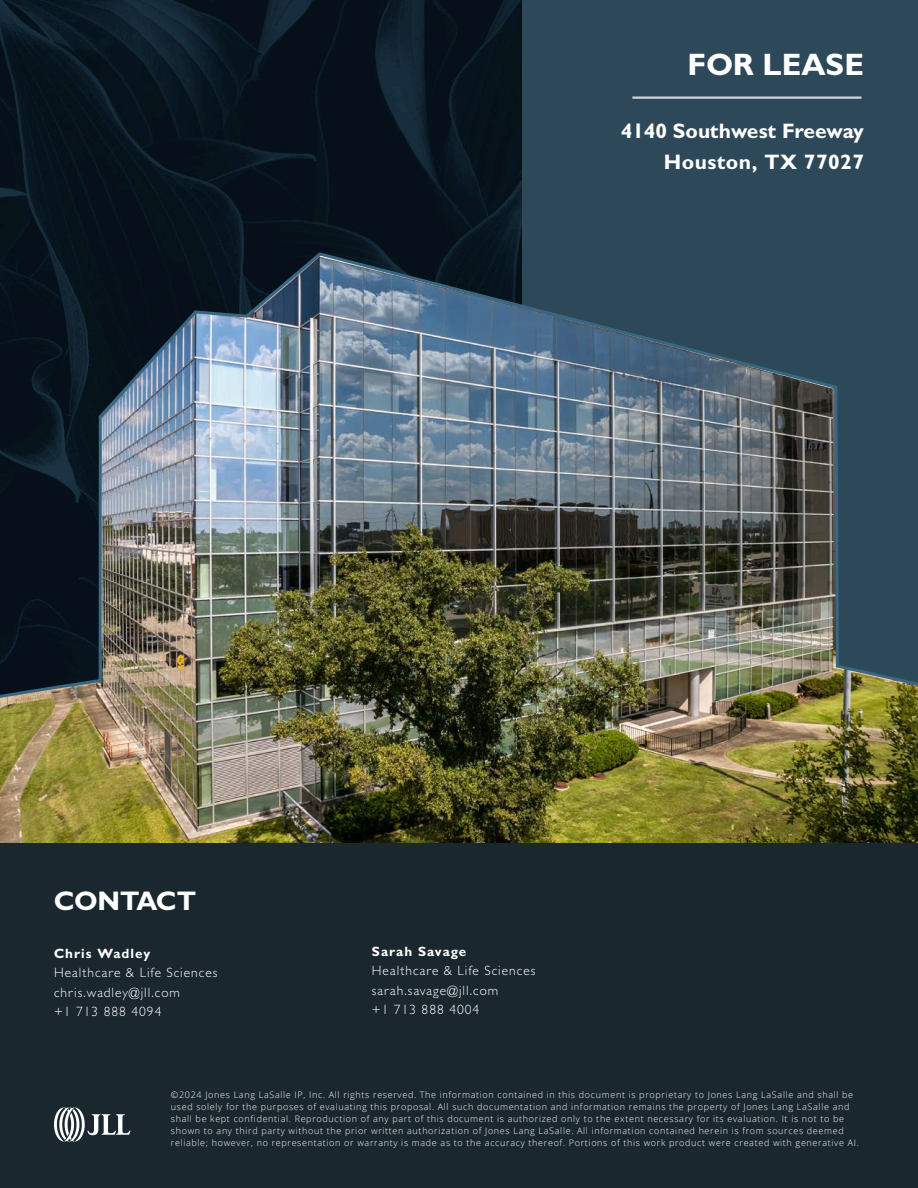
<style>
.page{position:relative;width:918px;height:1188px;background:#fff}
.page>*{position:absolute;margin:0;border:0;box-sizing:border-box;transform-origin:0 0}
.t1{font:700 31.05px "Gill Sans";color:#fff}
.t2{font:700 27px "Gill Sans";color:#fff}
.t3{font:700 21px "Gill Sans";color:#fff}
.t4{font:700 21px "Gill Sans";letter-spacing:.025em;color:#fff}
.t5{font:300 13.5px/19.5px "Gill Sans";letter-spacing:.075em;color:#fff}
.t6{font:700 13.5px "Gill Sans";letter-spacing:.075em;color:#fff}
.t7{font:300 9px/12px "Open Sans";letter-spacing:.075em;color:#fff}
</style>
<div class="page">
<img style="left:0;top:0;width:523px;height:250px">
<div style="left:523px;top:0;width:395px;height:792px;background:#2d4959"></div>
<hr style="left:632px;top:97px;width:229px;height:1px;background:#fff">
<hr style="left:632px;top:98px;width:229px;height:1px;background:#fff">
<img style="left:0;top:250px;width:918px;height:594px">
<div style="left:0;top:844px;width:918px;height:344px;background:#1a272e"></div>
<svg style="left:54px;top:1107px;width:77px;height:35px"></svg>
<p class="t1" style="left:688px;top:45px;width:178px">FOR LEASE</p>
<p class="t3" style="left:621px;top:118px;width:245px">4140 Southwest Freeway</p>
<p class="t4" style="left:664px;top:149px;width:202px">Houston, TX 77027</p>
<p class="t2" style="left:54px;top:884px;width:144px">CONTACT</p>
<p class="t6" style="left:54px;top:945px;width:98px">Chris Wadley</p>
<p class="t5" style="left:54px;top:963px;width:165px">Healthcare &amp; Life Sciences</p>
<p class="t5" style="left:54px;top:982px;width:127px">chris.wadley@jll.com</p>
<p class="t5" style="left:54px;top:1002px;width:109px">+1 713 888 4094</p>
<p class="t6" style="left:372px;top:943px;width:96px">Sarah Savage</p>
<p class="t5" style="left:372px;top:961px;width:165px">Healthcare &amp; Life Sciences sarah.savage@jll.com</p>
<p class="t5" style="left:372px;top:1000px;width:109px">+1 713 888 4004</p>
<p class="t7" style="left:171px;top:1089px;width:689px">©2024 Jones Lang LaSalle IP, Inc. All rights reserved. The information contained in this document is proprietary to Jones Lang LaSalle and shall be used solely for the purposes of evaluating this proposal. All such documentation and information remains the property of Jones Lang LaSalle and shall be kept confidential. Reproduction of any part of this document is authorized only to the extent necessary for its evaluation. It is not to be shown to any third party without the prior written authorization of Jones Lang LaSalle. All information contained herein is from sources deemed reliable; however, no representation or warranty is made as to the accuracy thereof. Portions of this work product were created with generative AI.</p>
</div>
